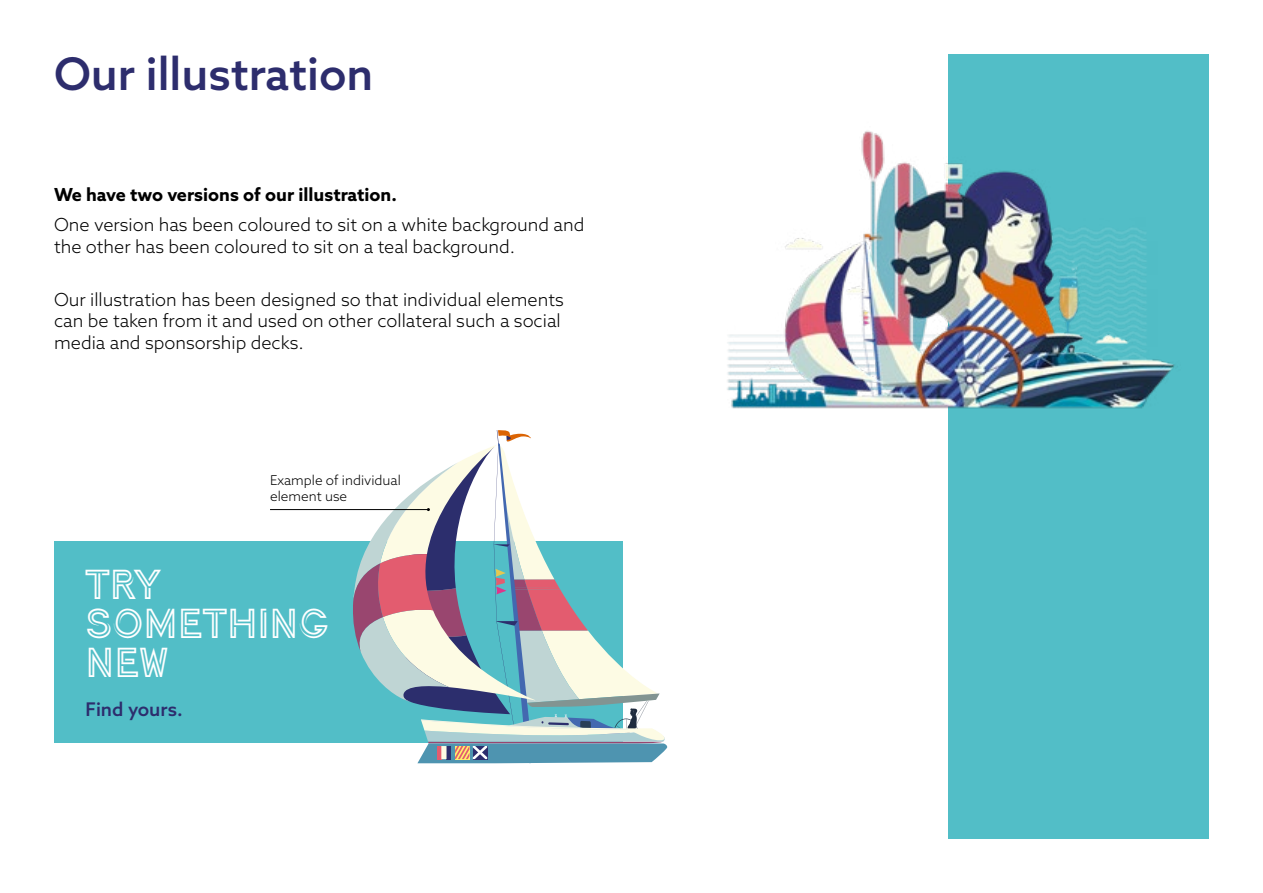
<style>
.page{position:relative;width:1263px;height:893px;background:#fff}
.page>*{position:absolute;margin:0;border:0;box-sizing:border-box;transform-origin:0 0}
.t1{font:500 45px "Azo Sans";color:#2d2d6d}
.t2{font:44.55px/39px "Continuo";color:#fff}
.t3{font:500 18.75px "Azo Sans";color:#2d2d6d}
.t4{font:300 18px/21.6px "Azo Sans";color:#000}
.t5{font:700 18px "Azo Sans";color:#000}
.t6{font:300 13.5px/16.2px "Azo Sans";color:#000}
</style>
<div class="page">
<div style="left:54px;top:541px;width:569px;height:202px;background:#52bec7"></div>
<div style="left:948px;top:54px;width:261px;height:785px;background:#52bec7"></div>
<hr style="left:270px;top:509px;width:158px;height:1px;background:#000">
<svg style="left:352px;top:430px;width:316px;height:333px"></svg>
<img style="left:727px;top:131px;width:448px;height:278px">
<h1 class="t1" style="left:54px;top:44px;width:321px">Our illustration</h1>
<p class="t5" style="left:54px;top:183px;width:344px">We have two versions of our illustration.</p>
<p class="t4" style="left:54px;top:214px;width:532px">One version has been coloured to sit on a white background and the other has been coloured to sit on a teal background.</p>
<p class="t4" style="left:54px;top:288px;width:511px">Our illustration has been designed so that individual elements can be taken from it and used on other collateral such a social media and sponsorship decks.</p>
<p class="t6" style="left:270px;top:472px;width:132px">Example of individual element use</p>
<h2 class="t2" style="left:85px;top:566px;width:245px">TRY<br>SOMETHING<br>NEW</h2>
<p class="t3" style="left:85px;top:697px;width:99px">Find yours.</p>
</div>
